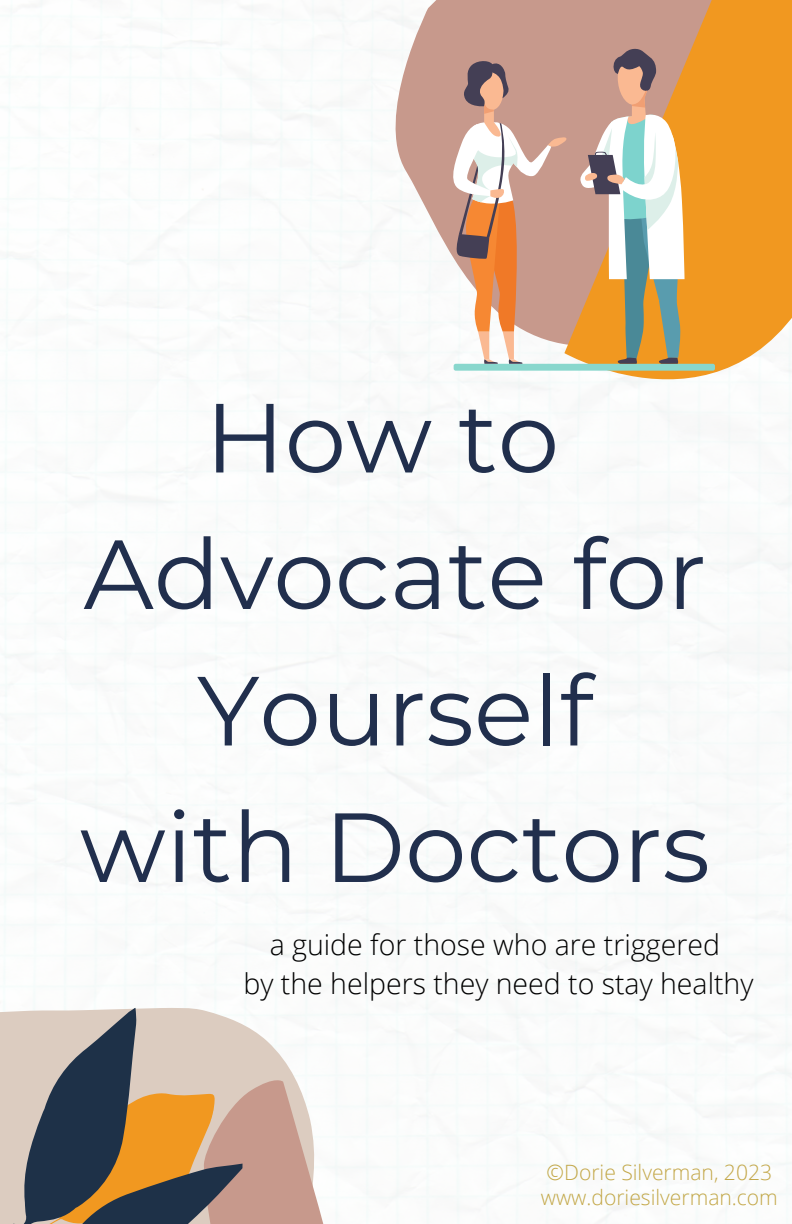
<style>
.page{position:relative;width:792px;height:1224px;background:#fff}
.page>*{position:absolute;margin:0;border:0;box-sizing:border-box;transform-origin:0 0}
.t1{font:98px/136.4px "Montserrat";color:#212f4d;text-align:center}
.t2{font:300 28.6px/39.2px "Open Sans";color:#000;text-align:center}
.t3{font:300 21px "Open Sans";color:#c3a748}
</style>
<div class="page">
<svg style="left:267px;top:1007px;width:48px;height:40px"></svg>
<svg style="left:267px;top:1047px;width:82px;height:177px"></svg>
<svg style="left:0;top:991px;width:267px;height:233px;background:#a69687"></svg>
<svg style="left:373px;top:0;width:154px;height:360px"></svg>
<svg style="left:527px;top:0;width:265px;height:458px;fill:#f19820"></svg>
<div style="left:454px;top:364px;width:261px;height:7px;background:#89d7cd;border-radius:2px"></div>
<svg style="left:448px;top:59px;width:119px;height:305px"></svg>
<svg style="left:579px;top:48px;width:106px;height:316px"></svg>
<h1 class="t1" style="left:80px;top:369px;width:632px">How to<br>Advocate for<br>Yourself with Doctors</h1>
<p class="t2" style="left:244px;top:924px;width:511px">a guide for those who are triggered<br>by the helpers they need to stay healthy</p>
<p class="t3" style="left:547px;top:1157px;width:227px">©Dorie Silverman, 2023</p>
<p class="t3" style="left:541px;top:1183px;width:239px">www.doriesilverman.com</p>
</div>
